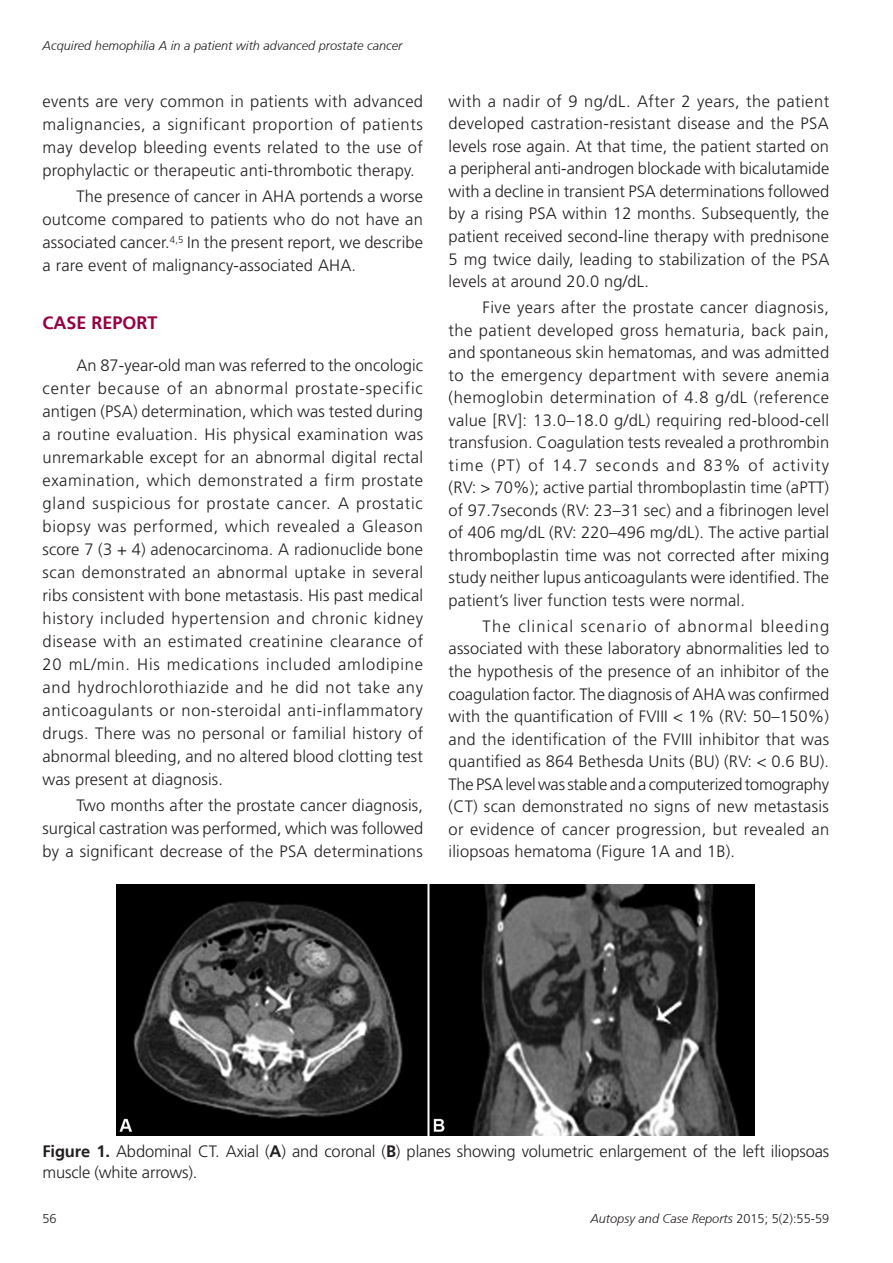
<style>
.page{position:relative;width:893px;height:1263px;background:#fff}
.page>*{position:absolute;margin:0;border:0;box-sizing:border-box;transform-origin:0 0}
.Heading1{font:700 18px "Frutiger";color:#970044}
.Paragraph{font:300 16.5px/22.5px "Frutiger";letter-spacing:.01em;color:#231f20;text-align:justify}
.FigureCaption{font:300 16.5px/21px "Frutiger";letter-spacing:-.01em;color:#231f20}
.RunningTitleAlt{font:italic 300 12.75px "Frutiger";color:#231f20}
.RunningHeader{font:italic 300 12.75px "Frutiger";color:#231f20}
.Numbering{font:300 12.75px "Frutiger";color:#231f20}
.s1{font-weight:700}
.s2{font-style:normal}
</style>
<div class="page">
<img style="left:117px;top:885px;width:638px;height:251px">
<p class="RunningTitleAlt" style="left:43px;top:38px;width:361px">Acquired hemophilia A in a patient with advanced prostate cancer</p>
<p class="Paragraph" style="left:43px;top:90px;width:382px;line-height:23px">events are very common in patients with advanced malignancies, a significant proportion of patients may develop bleeding events related to the use of prophylactic or therapeutic anti-thrombotic therapy.</p>
<p class="Paragraph" style="left:43px;top:185px;width:382px;line-height:23px;text-indent:34px">The presence of cancer in AHA portends a worse outcome compared to patients who do not have an associated cancer.<sup>4,5</sup> In the present report, we describe a rare event of malignancy-associated AHA.</p>
<p class="Heading1" style="left:43px;top:312px;width:117px">CASE REPORT</p>
<p class="Paragraph" style="left:43px;top:354px;width:382px;line-height:23px;text-indent:34px">An 87-year-old man was referred to the oncologic center because of an abnormal prostate-specific antigen (PSA) determination, which was tested during a routine evaluation. His physical examination was unremarkable except for an abnormal digital rectal examination, which demonstrated a firm prostate gland suspicious for prostate cancer. A prostatic biopsy was performed, which revealed a Gleason score 7 (3 + 4) adenocarcinoma. A radionuclide bone scan demonstrated an abnormal uptake in several ribs consistent with bone metastasis. His past medical history included hypertension and chronic kidney disease with an estimated creatinine clearance of 20 mL/min. His medications included amlodipine and hydrochlorothiazide and he did not take any anticoagulants or non-steroidal anti-inflammatory drugs. There was no personal or familial history of abnormal bleeding, and no altered blood clotting test was present at diagnosis.</p>
<p class="Paragraph" style="left:43px;top:794px;width:382px;line-height:23px;text-indent:34px">Two months after the prostate cancer diagnosis, surgical castration was performed, which was followed by a significant decrease of the PSA determinations</p>
<p class="Paragraph" style="left:449px;top:90px;width:382px">with a nadir of 9 ng/dL. After 2 years, the patient developed castration-resistant disease and the PSA levels rose again. At that time, the patient started on a peripheral anti-androgen blockade with bicalutamide with a decline in transient PSA determinations followed by a rising PSA within 12 months. Subsequently, the patient received second-line therapy with prednisone 5 mg twice daily, leading to stabilization of the PSA levels at around 20.0 ng/dL.</p>
<p class="Paragraph" style="left:449px;top:296px;width:382px;text-indent:34px">Five years after the prostate cancer diagnosis, the patient developed gross hematuria, back pain, and spontaneous skin hematomas, and was admitted to the emergency department with severe anemia (hemoglobin determination of 4.8 g/dL (reference value [RV]: 13.0–18.0 g/dL) requiring red-blood-cell transfusion. Coagulation tests revealed a prothrombin time (PT) of 14.7 seconds and 83% of activity (RV: &gt; 70%); active partial thromboplastin time (aPTT) of 97.7seconds (RV: 23–31 sec) and a fibrinogen level of 406 mg/dL (RV: 220–496 mg/dL). The active partial thromboplastin time was not corrected after mixing study neither lupus anticoagulants were identified. The patient’s liver function tests were normal.</p>
<p class="Paragraph" style="left:449px;top:615px;width:382px;text-indent:34px">The clinical scenario of abnormal bleeding associated with these laboratory abnormalities led to the hypothesis of the presence of an inhibitor of the coagulation factor. The diagnosis of AHA was confirmed with the quantification of FVIII &lt; 1% (RV: 50–150%) and the identification of the FVIII inhibitor that was quantified as 864 Bethesda Units (BU) (RV: &lt; 0.6 BU).<br>The PSA level was stable and a computerized tomography (CT) scan demonstrated no signs of new metastasis or evidence of cancer progression, but revealed an iliopsoas hematoma (Figure 1A and 1B).</p>
<p class="FigureCaption" style="left:43px;top:1141px;width:788px"><span class="s1">Figure 1.</span> Abdominal CT. Axial (<span class="s1">A</span>) and coronal (<span class="s1">B</span>) planes showing volumetric enlargement of the left iliopsoas muscle (white arrows).</p>
<p class="Numbering" style="left:43px;top:1211px;width:16px">56</p>
<p class="RunningHeader" style="left:590px;top:1212px;width:240px">Autopsy and Case Reports <span class="s2">2015; 5(2):55-59</span></p>
</div>
